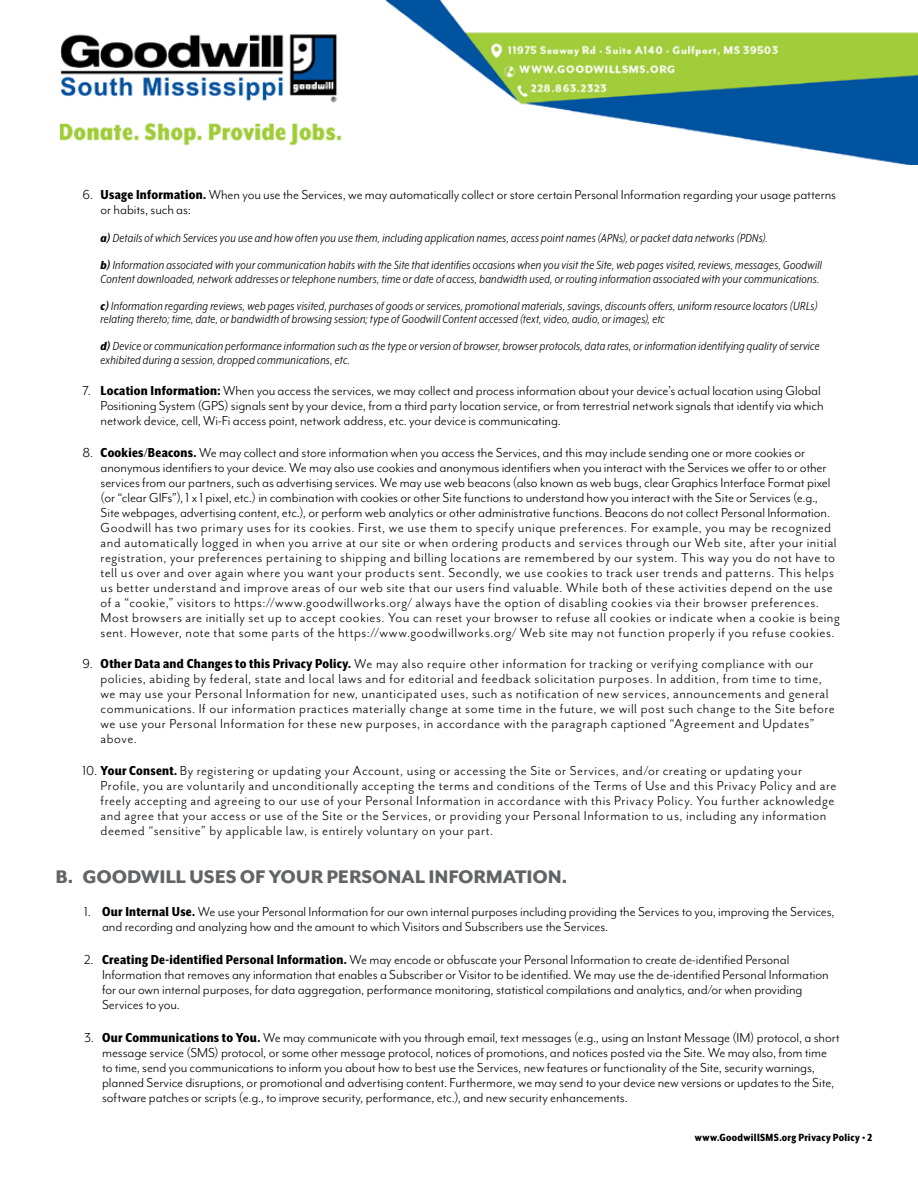
<style>
.page{position:relative;width:918px;height:1188px;background:#fff}
.page>*{position:absolute;margin:0;border:0;box-sizing:border-box;transform-origin:0 0}
.t1{font:800 21px "Mr Eaves Mod OT";letter-spacing:-.005em;color:#636466}
.t2{font:15px/15px "Mr Eaves Mod OT";letter-spacing:-.005em;color:#000}
.t3{font:15px/15px "Mr Eaves San OT";letter-spacing:.03em;color:#000}
.t4{font:italic 13.5px/27px "Mr Eaves XL Mod Nar OT";letter-spacing:.025em;color:#000}
.t5{font:800 12px "Mr Eaves XL San Nar OT";letter-spacing:.025em;color:#000}
.s1{font-family:"Mr Eaves XL San Nar OT";font-weight:800}
.s2{font-weight:800}
.s3{font-family:"Mr Eaves Mod OT"}
</style>
<div class="page">
<img style="left:60px;top:0;width:858px;height:164px">
<p class="t2" style="left:101px;top:187px;width:737px;text-indent:-18px">6. <span class="s1">Usage Information.</span> When you use the Services, we may automatically collect or store certain Personal Information regarding your usage patterns or habits, such as:</p>
<p class="t4" style="left:101px;top:224px;width:723px"><span class="s2">a)</span> Details of which Services you use and how often you use them, including application names, access point names (APNs), or packet data networks (PDNs).<br><span class="s2">b)</span> Information associated with your communication habits with the Site that identifies occasions when you visit the Site, web pages visited, reviews, messages, Goodwill</p>
<p class="t4" style="left:101px;top:265px;width:720px">Content downloaded, network addresses or telephone numbers, time or date of access, bandwidth used, or routing information associated with your communications. <span class="s2">c)</span> Information regarding reviews, web pages visited, purchases of goods or services, promotional materials, savings, discounts offers, uniform resource locators (URLs)</p>
<p class="t4" style="left:101px;top:305px;width:720px">relating thereto; time, date, or bandwidth of browsing session; type of Goodwill Content accessed (text, video, audio, or images), etc<br><span class="s2">d)</span> Device or communication performance information such as the type or version of browser, browser protocols, data rates, or information identifying quality of service</p>
<p class="t4" style="left:101px;top:346px;width:251px">exhibited during a session, dropped communications, etc.</p>
<p class="t2" style="left:101px;top:383px;width:725px;text-indent:-18px">7. <span class="s1">Location Information:</span> When you access the services, we may collect and process information about your device’s actual location using Global<br>Positioning System (GPS) signals sent by your device, from a third party location service, or from terrestrial network signals that identify via which network device, cell, Wi-Fi access point, network address, etc. your device is communicating.</p>
<p class="t2" style="left:101px;top:445px;width:731px;text-indent:-18px">8. <span class="s1">Cookies/Beacons.</span> We may collect and store information when you access the Services, and this may include sending one or more cookies or anonymous identifiers to your device. We may also use cookies and anonymous identifiers when you interact with the Services we offer to or other services from our partners, such as advertising services. We may use web beacons (also known as web bugs, clear Graphics Interface Format pixel (or “clear GIFs”), 1 x 1 pixel, etc.) in combination with cookies or other Site functions to understand how you interact with the Site or Services (e.g., Site webpages, advertising content, etc.), or perform web analytics or other administrative functions. Beacons do not collect Personal Information.</p>
<p class="t3" style="left:101px;top:520px;width:741px">Goodwill has two primary uses for its cookies. First, we use them to specify unique preferences. For example, you may be recognized and automatically logged in when you arrive at our site or when ordering products and services through our Web site, after your initial registration, your preferences pertaining to shipping and billing locations are remembered by our system. This way you do not have to tell us over and over again where you want your products sent. Secondly, we use cookies to track user trends and patterns. This helps us better understand and improve areas of our web site that our users find valuable. While both of these activities depend on the use of a “cookie,” visitors to https://www.goodwillworks.org/ always have the option of disabling cookies via their browser preferences.<br>Most browsers are initially set up to accept cookies. You can reset your browser to refuse all cookies or indicate when a cookie is being sent. However, note that some parts of the https://www.goodwillworks.org/ Web site may not function properly if you refuse cookies.</p>
<p class="t3" style="left:101px;top:656px;width:736px;text-indent:-18px"><span class="s3">9.</span> <span class="s1">Other Data and Changes to this Privacy Policy.</span> We may also require other information for tracking or verifying compliance with our policies, abiding by federal, state and local laws and for editorial and feedback solicitation purposes. In addition, from time to time, we may use your Personal Information for new, unanticipated uses, such as notification of new services, announcements and general communications. If our information practices materially change at some time in the future, we will post such change to the Site before we use your Personal Information for these new purposes, in accordance with the paragraph captioned “Agreement and Updates” above.</p>
<p class="t3" style="left:101px;top:763px;width:737px;text-indent:-18px"><span class="s3">10.</span> <span class="s1">Your Consent.</span> By registering or updating your Account, using or accessing the Site or Services, and/or creating or updating your Profile, you are voluntarily and unconditionally accepting the terms and conditions of the Terms of Use and this Privacy Policy and are freely accepting and agreeing to our use of your Personal Information in accordance with this Privacy Policy. You further acknowledge and agree that your access or use of the Site or the Services, or providing your Personal Information to us, including any information deemed “sensitive” by applicable law, is entirely voluntary on your part.</p>
<h1 class="t1" style="left:56px;top:864px;width:513px">B. GOODWILL USES OF YOUR PERSONAL INFORMATION.</h1>
<p class="t2" style="left:102px;top:904px;width:734px;text-indent:-18px">1. <span class="s1">Our Internal Use.</span> We use your Personal Information for our own internal purposes including providing the Services to you, improving the Services, and recording and analyzing how and the amount to which Visitors and Subscribers use the Services.</p>
<p class="t2" style="left:102px;top:952px;width:728px;text-indent:-18px">2. <span class="s1">Creating De-identified Personal Information.</span> We may encode or obfuscate your Personal Information to create de-identified Personal Information that removes any information that enables a Subscriber or Visitor to be identified. We may use the de-identified Personal Information for our own internal purposes, for data aggregation, performance monitoring, statistical compilations and analytics, and/or when providing Services to you.</p>
<p class="t2" style="left:102px;top:1030px;width:739px;text-indent:-18px">3. <span class="s1">Our Communications to You.</span> We may communicate with you through email, text messages (e.g., using an Instant Message (IM) protocol, a short message service (SMS) protocol, or some other message protocol, notices of promotions, and notices posted via the Site. We may also, from time to time, send you communications to inform you about how to best use the Services, new features or functionality of the Site, security warnings, planned Service disruptions, or promotional and advertising content. Furthermore, we may send to your device new versions or updates to the Site, software patches or scripts (e.g., to improve security, performance, etc.), and new security enhancements.</p>
<p class="t5" style="left:695px;top:1130px;width:179px">www.GoodwillSMS.org Privacy Policy • 2</p>
</div>
